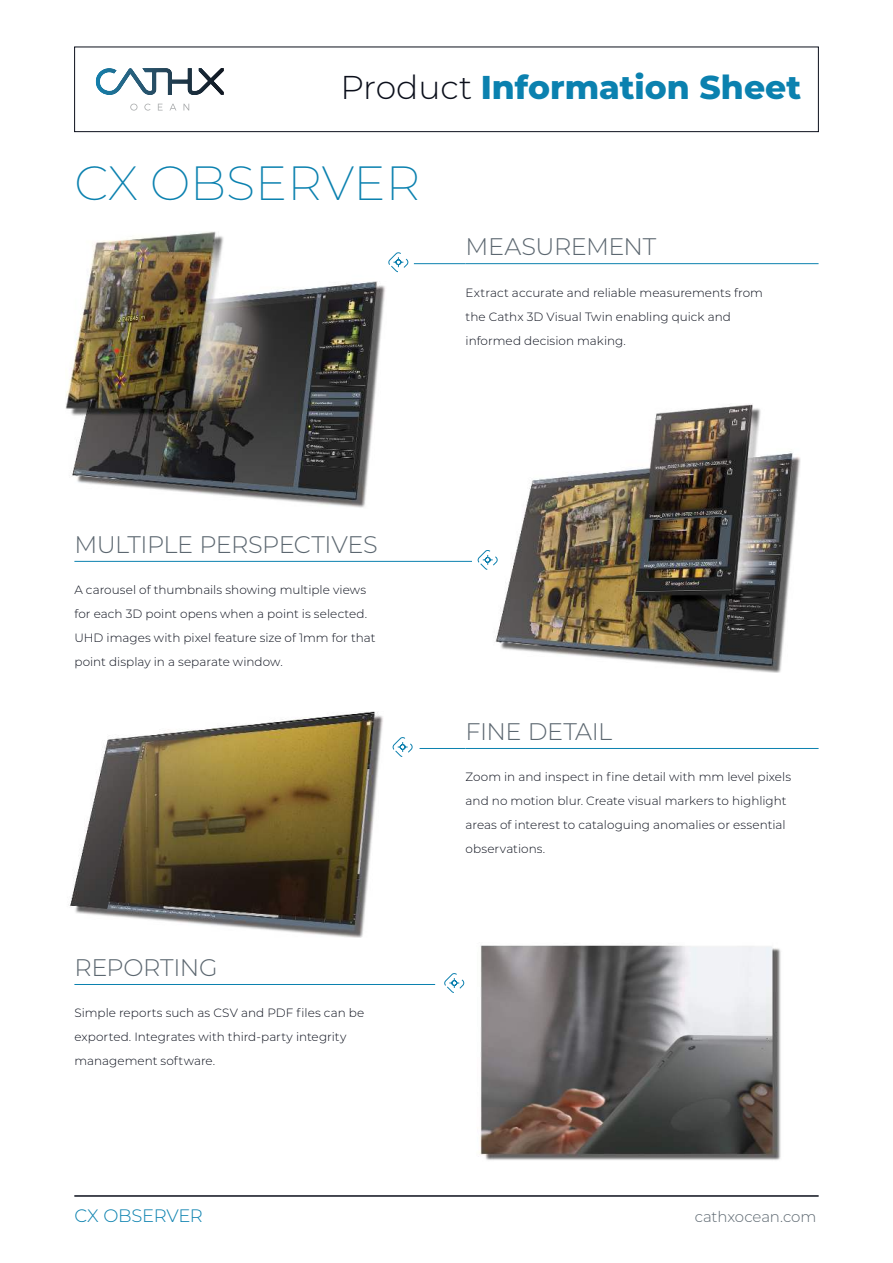
<style>
.page{position:relative;width:893px;height:1263px;background:#fff}
.page>*{position:absolute;margin:0;border:0;box-sizing:border-box;transform-origin:0 0}
.t1{font:200 48px "Montserrat";color:#0b81af}
.t2{font:800 33px "Montserrat";color:#0b81af}
.t3{font:300 24px "Montserrat";letter-spacing:-.02em;color:#5c6770}
.t4{font:300 18px "Montserrat";letter-spacing:-.015em;color:#0b81af}
.t5{font:300 15px "Montserrat";letter-spacing:-.01em;color:#5c6770}
.t6{font:300 12px/24px "Montserrat";letter-spacing:.005em;color:#0b0f1b}
.s1{font-weight:300;color:#0b0f1b}
</style>
<div class="page">
<div style="left:74px;top:47px;width:745px;height:85px;border:1px solid #0b0f1b"></div>
<svg style="left:130px;top:104px;width:7px;height:7px"></svg>
<svg style="left:144px;top:104px;width:7px;height:7px"></svg>
<svg style="left:158px;top:104px;width:5px;height:7px"></svg>
<svg style="left:169px;top:104px;width:7px;height:7px"></svg>
<svg style="left:184px;top:104px;width:5px;height:7px"></svg>
<img style="left:96px;top:68px;width:128px;height:27px">
<hr style="left:74px;top:1196px;width:745px;height:1px;background:#0b0f1b">
<img style="left:495px;top:404px;width:306px;height:269px">
<img style="left:69px;top:711px;width:314px;height:227px">
<img style="left:65px;top:231px;width:320px;height:277px">
<svg style="left:388px;top:252px;width:21px;height:20px"></svg>
<svg style="left:392px;top:737px;width:21px;height:20px"></svg>
<svg style="left:477px;top:550px;width:21px;height:20px"></svg>
<hr style="left:414px;top:263px;width:52px;height:1px;background:#0b81af">
<hr style="left:420px;top:748px;width:46px;height:1px;background:#0b81af">
<img style="left:479px;top:945px;width:302px;height:215px">
<svg style="left:444px;top:973px;width:21px;height:20px"></svg>
<hr style="left:466px;top:263px;width:353px;height:1px;background:#0b81af">
<hr style="left:466px;top:748px;width:353px;height:1px;background:#0b81af">
<hr style="left:74px;top:561px;width:398px;height:1px;background:#0b81af">
<hr style="left:74px;top:984px;width:361px;height:1px;background:#0b81af">
<h2 class="t2" style="left:341px;top:68px;width:462px"><span class="s1">Product</span> Information Sheet</h2>
<h1 class="t1" style="left:74px;top:155px;width:347px">CX OBSERVER</h1>
<h3 class="t3" style="left:466px;top:235px;width:192px">MEASUREMENT</h3>
<p class="t6" style="left:466px;top:281px;width:299px">Extract accurate and reliable measurements from the Cathx 3D Visual Twin enabling quick and informed decision making.</p>
<h3 class="t3" style="left:74px;top:532px;width:305px">MULTIPLE PERSPECTIVES</h3>
<p class="t6" style="left:74px;top:578px;width:303px">A carousel of thumbnails showing multiple views for each 3D point opens when a point is selected.<br>UHD images with pixel feature size of 1mm for that point display in a separate window.</p>
<h3 class="t3" style="left:74px;top:955px;width:145px">REPORTING</h3>
<p class="t6" style="left:74px;top:1001px;width:291px">Simple reports such as CSV and PDF files can be exported. Integrates with third-party integrity management software.</p>
<h3 class="t3" style="left:466px;top:719px;width:148px">FINE DETAIL</h3>
<p class="t6" style="left:466px;top:765px;width:327px">Zoom in and inspect in fine detail with mm level pixels and no motion blur. Create visual markers to highlight areas of interest to cataloguing anomalies or essential observations.</p>
<h3 class="t4" style="left:74px;top:1207px;width:130px">CX OBSERVER</h3>
<p class="t5" style="left:695px;top:1208px;width:123px">cathxocean.com</p>
</div>
